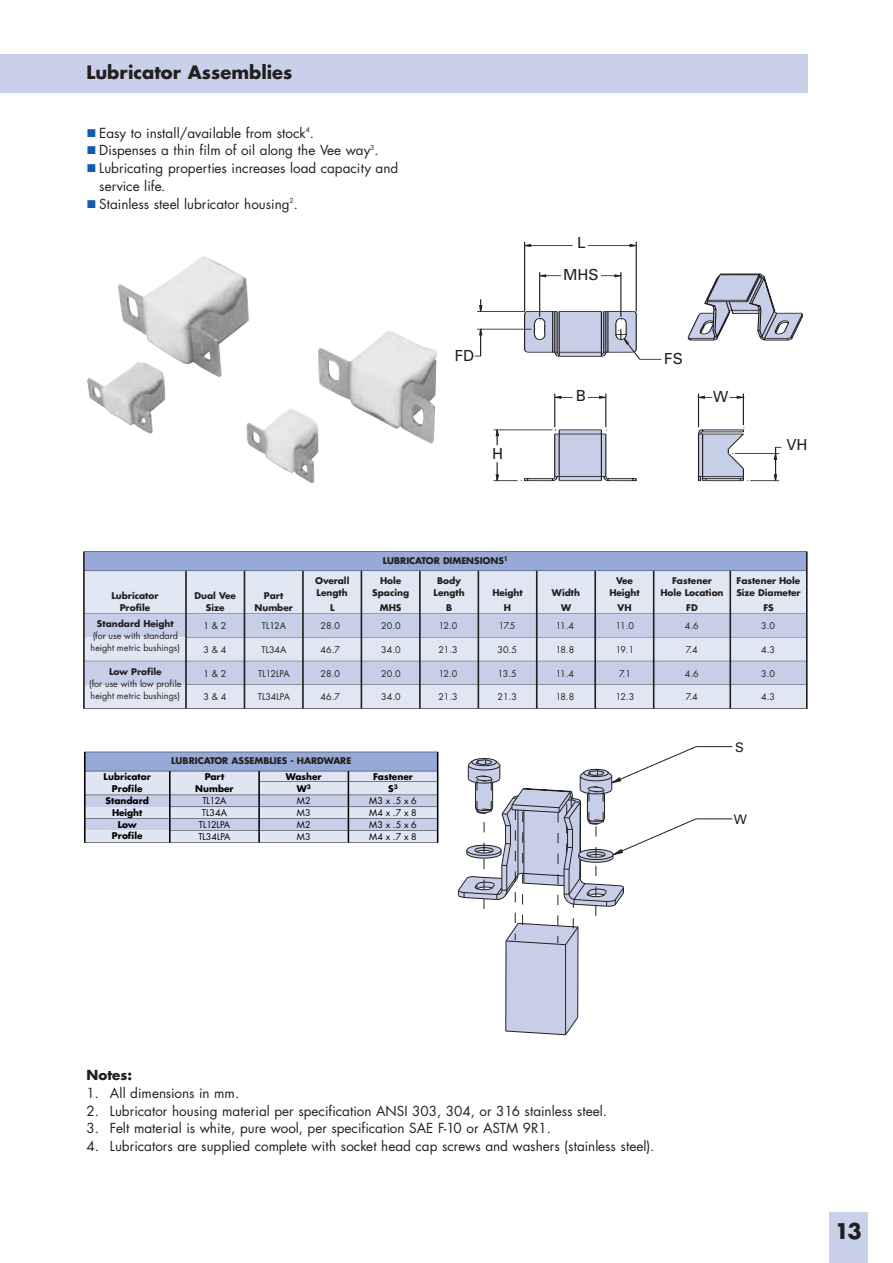
<style>
.page{position:relative;width:893px;height:1263px;background:#fff}
.page>*{position:absolute;margin:0;border:0;box-sizing:border-box;transform-origin:0 0}
.t1{font:700 21px "Futura";color:#231f20}
.t2{font:700 18px "Futura";color:#231f20}
.t3{font:15.3px/31.8px "Univers";color:#231f20;text-align:center}
.t4{font:13.5px/17.7px "Futura";color:#231f20}
.t5{font:700 13.5px "Futura";color:#231f20}
.t6{font:13.2px "Univers";color:#231f20}
.t7{font:700 9px/11.9px "Futura";color:#231f20;text-align:center}
.t8{font:9px/11.9px "Futura";color:#231f20}
.t9{font:9px/11.9px "Futura";color:#000;text-align:center}
.t10{font:700 9px/11.9px "Futura";color:#000;text-align:center}
.s1{color:#135cab}
.s2{font-weight:700}
</style>
<div class="page">
<div style="left:829px;top:1212px;width:38px;height:51px;background:#c9d0e9"></div>
<div style="left:0;top:54px;width:808px;height:38px;background:#c9d0e9"></div>
<hr style="left:698px;top:394px;width:1px;height:33px;background:#231f20">
<hr style="left:743px;top:394px;width:1px;height:31px;background:#231f20">
<hr style="left:606px;top:394px;width:1px;height:33px;background:#231f20">
<hr style="left:554px;top:394px;width:1px;height:33px;background:#231f20">
<svg style="left:687px;top:273px;width:116px;height:68px"></svg>
<hr style="left:636px;top:242px;width:1px;height:69px;background:#231f20">
<hr style="left:524px;top:242px;width:1px;height:69px;background:#231f20">
<svg style="left:494px;top:395px;width:288px;height:86px"></svg>
<svg style="left:474px;top:244px;width:188px;height:116px"></svg>
<img style="left:87px;top:256px;width:350px;height:227px">
<div style="left:84px;top:685px;width:723px;height:24px;background:#e1e6f3"></div>
<div style="left:86px;top:637px;width:719px;height:24px;background:#e1e6f3"></div>
<div style="left:84px;top:613px;width:723px;height:24px;background:#c7cfe8"></div>
<div style="left:84px;top:661px;width:723px;height:24px;background:#c7cfe8"></div>
<hr style="left:186px;top:684px;width:621px;height:1px;background:#231f20">
<div style="left:84px;top:552px;width:723px;height:19px;background:#97a9d6"></div>
<div style="left:84px;top:571px;width:723px;height:42px;background:#e1e6f3"></div>
<hr style="left:419px;top:571px;width:1px;height:138px;background:#231f20">
<hr style="left:303px;top:571px;width:1px;height:138px;background:#231f20">
<hr style="left:595px;top:571px;width:1px;height:138px;background:#231f20">
<hr style="left:653px;top:571px;width:1px;height:138px;background:#231f20">
<hr style="left:730px;top:571px;width:1px;height:138px;background:#231f20">
<hr style="left:186px;top:637px;width:621px;height:1px;background:#231f20">
<hr style="left:84px;top:613px;width:722px;height:1px;background:#231f20">
<hr style="left:84px;top:570px;width:722px;height:1px;background:#231f20">
<hr style="left:84px;top:661px;width:723px;height:1px;background:#231f20">
<hr style="left:186px;top:571px;width:1px;height:138px;background:#231f20">
<hr style="left:244px;top:571px;width:1px;height:138px;background:#231f20">
<hr style="left:536px;top:571px;width:1px;height:138px;background:#231f20">
<hr style="left:361px;top:571px;width:1px;height:138px;background:#231f20">
<hr style="left:478px;top:571px;width:1px;height:138px;background:#231f20">
<svg style="left:458px;top:746px;width:275px;height:289px"></svg>
<div style="left:85px;top:752px;width:353px;height:19px;background:#97a9d6"></div>
<div style="left:85px;top:819px;width:353px;height:12px;background:#c7cfe8"></div>
<div style="left:85px;top:807px;width:353px;height:12px;background:#e0e5f3"></div>
<div style="left:85px;top:795px;width:353px;height:12px;background:#c7cfe8"></div>
<div style="left:85px;top:831px;width:353px;height:11px;background:#e0e5f3"></div>
<div style="left:85px;top:771px;width:353px;height:24px;background:#e0e5f3"></div>
<hr style="left:259px;top:771px;width:1px;height:71px;background:#000">
<hr style="left:170px;top:830px;width:268px;height:1px;background:#000">
<hr style="left:85px;top:818px;width:353px;height:1px;background:#000">
<hr style="left:170px;top:806px;width:268px;height:1px;background:#000">
<hr style="left:85px;top:794px;width:353px;height:1px;background:#000">
<hr style="left:259px;top:781px;width:179px;height:1px;background:#000">
<hr style="left:169px;top:771px;width:1px;height:71px;background:#000">
<hr style="left:348px;top:771px;width:1px;height:71px;background:#000">
<hr style="left:85px;top:771px;width:353px;height:1px;background:#000">
<h2 class="t2" style="left:87px;top:64px;width:207px">Lubricator Assemblies</h2>
<p class="t4" style="left:87px;top:125px;width:229px"><span class="s1">■</span> Easy to install/available from stock<sup>4</sup>.</p>
<p class="t4" style="left:87px;top:143px;width:294px"><span class="s1">■</span> Dispenses a thin film of oil along the Vee way<sup>3</sup>.</p>
<p class="t4" style="left:99px;top:160px;width:301px;text-indent:-13px"><span class="s1">■</span> Lubricating properties increases load capacity and service life.</p>
<p class="t4" style="left:87px;top:196px;width:213px"><span class="s1">■</span> Stainless steel lubricator housing<sup>2</sup>.</p>
<p class="t3" style="left:455px;top:341px;width:21px">FD</p>
<p class="t3" style="left:492px;top:439px;width:13px">H</p>
<p class="t3" style="left:563px;top:228px;width:37px">L<br>MHS</p>
<p class="t3" style="left:576px;top:381px;width:12px">B</p>
<p class="t3" style="left:664px;top:344px;width:20px">FS</p>
<p class="t3" style="left:713px;top:382px;width:17px">W</p>
<p class="t3" style="left:786px;top:430px;width:23px">VH</p>
<p class="t7" style="left:111px;top:590px;width:49px">Lubricator<br>Profile</p>
<p class="t7" style="left:97px;top:619px;width:78px">Standard Height</p>
<p class="t8" style="left:91px;top:631px;width:91px">(for use wi standard height metric bushings)</p>
<p class="t7" style="left:109px;top:666px;width:49px">Low Profil</p>
<p class="t8" style="left:89px;top:678px;width:92px">(for use wi low profi height metric bushings)</p>
<p class="t7" style="left:194px;top:590px;width:43px">Dual Vee<br>Size</p>
<p class="t8" style="left:203px;top:620px;width:24px">1 &amp; 2</p>
<p class="t8" style="left:203px;top:644px;width:24px">3 &amp; 4</p>
<p class="t8" style="left:203px;top:668px;width:24px">1 &amp; 2</p>
<p class="t8" style="left:203px;top:692px;width:24px">3 &amp; 4</p>
<p class="t7" style="left:255px;top:590px;width:40px">Par<br>Number</p>
<p class="t8" style="left:262px;top:620px;width:26px">TL12A</p>
<p class="t8" style="left:261px;top:644px;width:26px">TL34A</p>
<p class="t8" style="left:258px;top:668px;width:27px">TL12LP</p>
<p class="t8" style="left:258px;top:692px;width:34px">TL34LPA</p>
<p class="t7" style="left:315px;top:575px;width:36px;text-align:left">Overall<br>Length</p>
<p class="t8" style="left:321px;top:620px;width:21px">28.0</p>
<p class="t8" style="left:321px;top:644px;width:21px">46.7</p>
<p class="t8" style="left:321px;top:668px;width:21px">28.0</p>
<p class="t8" style="left:321px;top:692px;width:21px">46.7</p>
<p class="t7" style="left:380px;top:551px;width:125px;line-height:19.8px;text-align:left">LUBRICATOR DIMENSIONS<br>Hol</p>
<p class="t7" style="left:372px;top:585px;width:38px;line-height:15px">Spacing<br>MHS</p>
<p class="t8" style="left:381px;top:620px;width:21px">20.0</p>
<p class="t8" style="left:381px;top:644px;width:21px">34.0</p>
<p class="t8" style="left:381px;top:668px;width:21px">20.0</p>
<p class="t8" style="left:381px;top:692px;width:21px">34.0</p>
<p class="t7" style="left:434px;top:575px;width:33px">Body<br>Length</p>
<p class="t8" style="left:439px;top:620px;width:15px">12.</p>
<p class="t8" style="left:438px;top:644px;width:21px">21.3</p>
<p class="t8" style="left:439px;top:668px;width:15px">12.</p>
<p class="t8" style="left:438px;top:692px;width:21px">21.3</p>
<p class="t7" style="left:492px;top:587px;width:32px">Height</p>
<p class="t8" style="left:499px;top:620px;width:13px">17.</p>
<p class="t8" style="left:497px;top:644px;width:21px">30.5</p>
<p class="t8" style="left:498px;top:668px;width:15px">13.</p>
<p class="t8" style="left:497px;top:692px;width:21px">21.3</p>
<p class="t7" style="left:171px;top:756px;width:182px">LUBRICATOR ASSEMBLIES - HARDWARE</p>
<p class="t9" style="left:286px;top:771px;width:37px"><span class="s2">Washer<br>W</span><sup>3<br></sup>M2<br>M3<br>M2<br>M3</p>
<p class="t10" style="left:104px;top:771px;width:49px">Lubricator<br>Profile<br>Standard<br>Height<br>Low<br>Profile</p>
<p class="t9" style="left:369px;top:772px;width:49px"><span class="s2">Fastener<br>S</span><sup>3<br></sup>M3 x .5 x 6<br>M4 x .7 x 8<br>M3 x .5 x 6<br>M4 x .7 x 8</p>
<p class="t10" style="left:195px;top:771px;width:40px">Part<br>Number</p>
<p class="t9" style="left:198px;top:795px;width:34px">TL12A<br>TL34A<br>TL12LPA<br>TL34LPA</p>
<p class="t7" style="left:552px;top:585px;width:30px;line-height:15px">Width<br>W</p>
<p class="t8" style="left:556px;top:644px;width:15px">18.</p>
<p class="t8" style="left:556px;top:692px;width:15px">18.</p>
<p class="t7" style="left:609px;top:575px;width:32px">Vee<br>Height</p>
<p class="t7" style="left:617px;top:602px;width:16px">VH</p>
<p class="t8" style="left:616px;top:644px;width:15px">19.</p>
<p class="t8" style="left:619px;top:668px;width:13px">7.1</p>
<p class="t8" style="left:616px;top:692px;width:15px">12.</p>
<p class="t7" style="left:660px;top:575px;width:65px">Fastener<br>Hole Location</p>
<p class="t7" style="left:686px;top:602px;width:13px">FD</p>
<p class="t8" style="left:685px;top:620px;width:15px">4.6</p>
<p class="t8" style="left:686px;top:644px;width:13px">7.4</p>
<p class="t8" style="left:685px;top:668px;width:15px">4.6</p>
<p class="t8" style="left:686px;top:692px;width:13px">7.4</p>
<p class="t7" style="left:736px;top:575px;width:66px;text-align:left">Fastener Hole<br>Size Diamete</p>
<p class="t7" style="left:763px;top:602px;width:12px">FS</p>
<p class="t8" style="left:761px;top:620px;width:15px">3.0</p>
<p class="t8" style="left:761px;top:644px;width:15px">4.3</p>
<p class="t8" style="left:761px;top:668px;width:15px">3.0</p>
<p class="t8" style="left:761px;top:692px;width:15px">4.3</p>
<p class="t6" style="left:735px;top:743px;width:10px">S</p>
<p class="t6" style="left:734px;top:815px;width:15px">W</p>
<p class="t5" style="left:87px;top:1069px;width:47px">Notes:</p>
<p class="t4" style="left:87px;top:1085px;width:154px">1. All dimensions in mm.</p>
<p class="t4" style="left:87px;top:1103px;width:522px">2. Lubricator housing material per specification ANSI 303, 304, or 316 stainless steel.</p>
<p class="t4" style="left:87px;top:1120px;width:466px">3. Felt material is white, pure wool, per specification SAE F-10 or ASTM 9R1.</p>
<p class="t4" style="left:87px;top:1138px;width:569px">4. Lubricators are supplied complete with socket head cap screws and washers (stainless steel).</p>
<h1 class="t1" style="left:835px;top:1222px;width:28px">13</h1>
</div>
